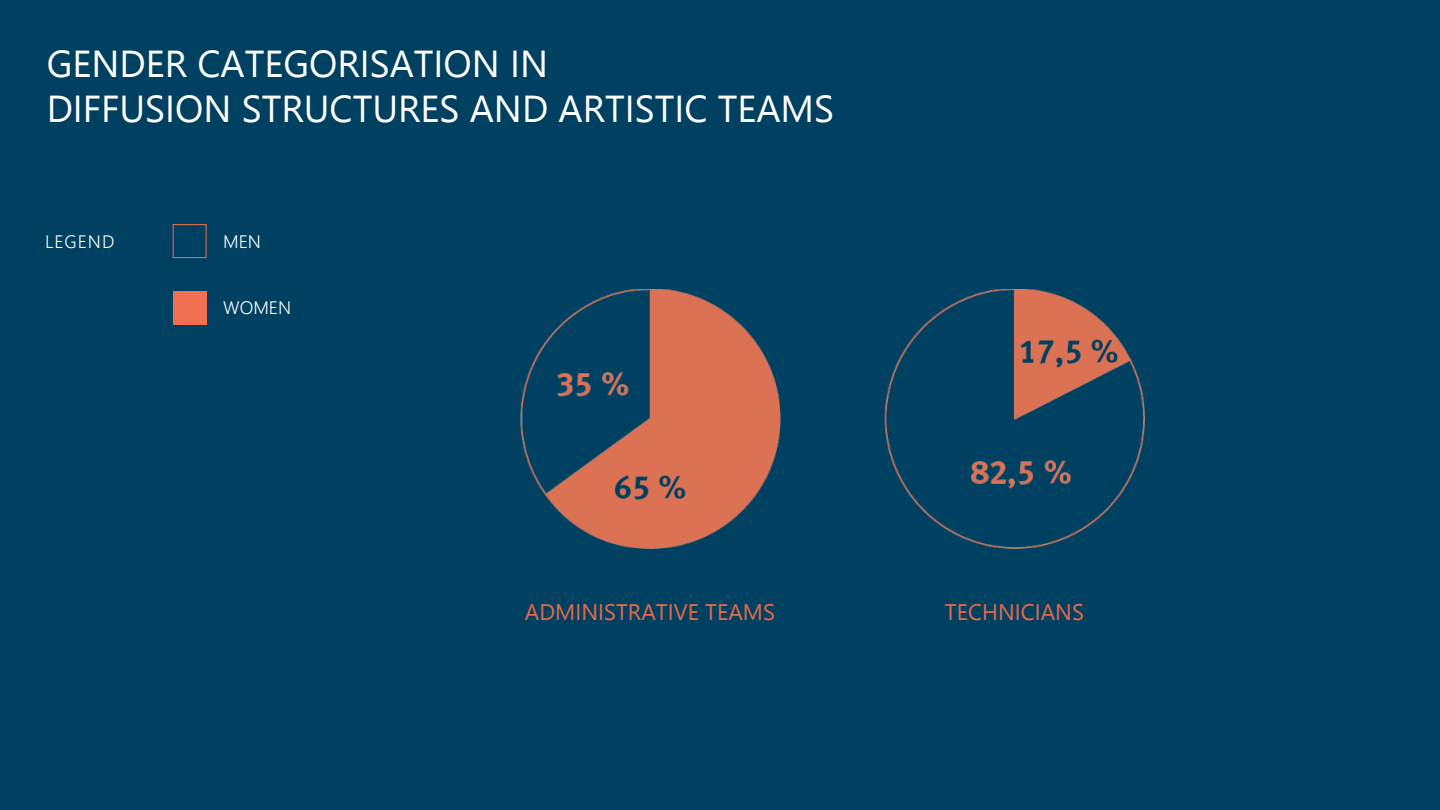
<style>
.page{position:relative;width:1440px;height:810px;background:#004061}
.page>*{position:absolute;margin:0;border:0;box-sizing:border-box;transform-origin:0 0}
.texte_capitale{font:37.5px/45px "Leelawadee UI";color:#fff}
.t1{font:22.5px "Leelawadee UI";color:#ec694a}
.t2{font:300 18px "Leelawadee UI";color:#fff}
</style>
<div class="page">
<img style="left:520px;top:289px;width:625px;height:260px">
<div style="left:173px;top:224px;width:33px;height:34px;border:1px solid #f36f51"></div>
<div style="left:173px;top:291px;width:33px;height:34px;background:#f36f51"></div>
<p class="texte_capitale" style="left:47px;top:40px;width:789px">GENDER CATEGORISATION IN<br>DIFFUSION STRUCTURES AND ARTISTIC TEAMS</p>
<p class="t2" style="left:45px;top:229px;width:71px">LEGEND</p>
<p class="t2" style="left:223px;top:229px;width:39px">MEN</p>
<p class="t2" style="left:223px;top:296px;width:69px">WOMEN</p>
<p class="t1" style="left:525px;top:596px;width:252px">ADMINISTRATIVE TEAMS</p>
<p class="t1" style="left:945px;top:596px;width:141px">TECHNICIANS</p>
</div>
